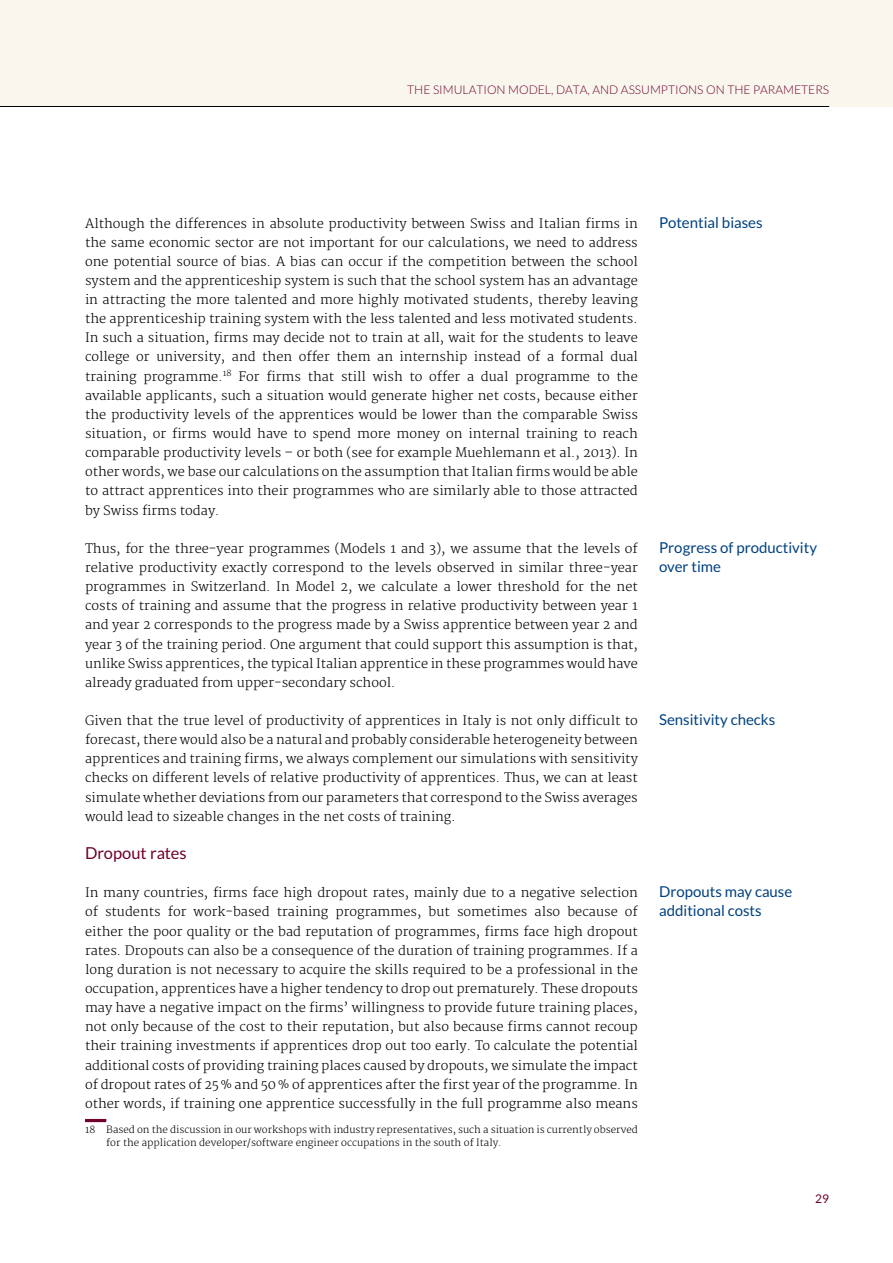
<style>
.page{position:relative;width:893px;height:1263px;background:#fff}
.page>*{position:absolute;margin:0;border:0;box-sizing:border-box;transform-origin:0 0}
.t1{font:16.5px "Lato";letter-spacing:-.005em;color:#70002e}
.t2{font:15px/19.2px "Lato";color:#004180}
.t3{font:300 12.75px/19.2px "Merriweather";color:#000;text-align:justify}
.t4{font:300 12px "Lato";color:#70002e}
.t5{font:12px "Lato";color:#70002e}
.t6{font:300 9.75px/12.8px "Merriweather";color:#000}
</style>
<div class="page">
<div style="left:0;top:0;width:893px;height:106px;background:#f9f6ee"></div>
<hr style="left:0;top:106px;width:829px;height:1px;background:#000">
<hr style="left:85px;top:1119px;width:21px;height:3px;background:#70002e">
<p class="t4" style="left:407px;top:83px;width:423px">THE SIMULATION MODEL, DATA, AND ASSUMPTIONS ON THE PARAMETERS</p>
<p class="t3" style="left:85px;top:214px;width:554px">Although the differences in absolute productivity between Swiss and Italian firms in the same economic sector are not important for our calculations, we need to address one potential source of bias. A bias can occur if the competition between the school system and the apprenticeship system is such that the school system has an advantage in attracting the more talented and more highly motivated students, thereby leaving the apprenticeship training system with the less talented and less motivated students.<br>In such a situation, firms may decide not to train at all, wait for the students to leave college or university, and then offer them an internship instead of a formal dual training programme.<sup>18</sup> For firms that still wish to offer a dual programme to the available applicants, such a situation would generate higher net costs, because either the productivity levels of the apprentices would be lower than the comparable Swiss situation, or firms would have to spend more money on internal training to reach comparable productivity levels – or both (see for example Muehlemann et al., 2013). In other words, we base our calculations on the assumption that Italian firms would be able to attract apprentices into their programmes who are similarly able to those attracted by Swiss firms today.</p>
<p class="t3" style="left:85px;top:539px;width:554px">Thus, for the three-year programmes (Models 1 and 3), we assume that the levels of relative productivity exactly correspond to the levels observed in similar three-year programmes in Switzerland. In Model 2, we calculate a lower threshold for the net costs of training and assume that the progress in relative productivity between year 1 and year 2 corresponds to the progress made by a Swiss apprentice between year 2 and year 3 of the training period. One argument that could support this assumption is that, unlike Swiss apprentices, the typical Italian apprentice in these programmes would have already graduated from upper-secondary school.</p>
<p class="t3" style="left:85px;top:711px;width:554px">Given that the true level of productivity of apprentices in Italy is not only difficult to forecast, there would also be a natural and probably considerable heterogeneity between apprentices and training firms, we always complement our simulations with sensitivity checks on different levels of relative productivity of apprentices. Thus, we can at least simulate whether deviations from our parameters that correspond to the Swiss averages would lead to sizeable changes in the net costs of training.</p>
<p class="t1" style="left:85px;top:844px;width:103px">Dropout rates</p>
<p class="t3" style="left:85px;top:884px;width:554px">In many countries, firms face high dropout rates, mainly due to a negative selection of students for work-based training programmes, but sometimes also because of either the poor quality or the bad reputation of programmes, firms face high dropout rates. Dropouts can also be a consequence of the duration of training programmes. If a long duration is not necessary to acquire the skills required to be a professional in the occupation, apprentices have a higher tendency to drop out prematurely. These dropouts may have a negative impact on the firms’ willingness to provide future training places, not only because of the cost to their reputation, but also because firms cannot recoup their training investments if apprentices drop out too early. To calculate the potential additional costs of providing training places caused by dropouts, we simulate the impact of dropout rates of 25 % and 50 % of apprentices after the first year of the programme. In other words, if training one apprentice successfully in the full programme also means</p>
<p class="t6" style="left:106px;top:1124px;width:533px;text-indent:-21px">18 Based on the discussion in our workshops with industry representatives, such a situation is currently observed for the application developer/software engineer occupations in the south of Italy.</p>
<p class="t2" style="left:659px;top:212px;width:105px">Potential biases</p>
<p class="t2" style="left:659px;top:538px;width:159px">Progress of productivity over time</p>
<p class="t2" style="left:659px;top:710px;width:118px">Sensitivity checks</p>
<p class="t2" style="left:659px;top:882px;width:135px">Dropouts may cause additional costs</p>
<p class="t5" style="left:815px;top:1192px;width:15px">29</p>
</div>
